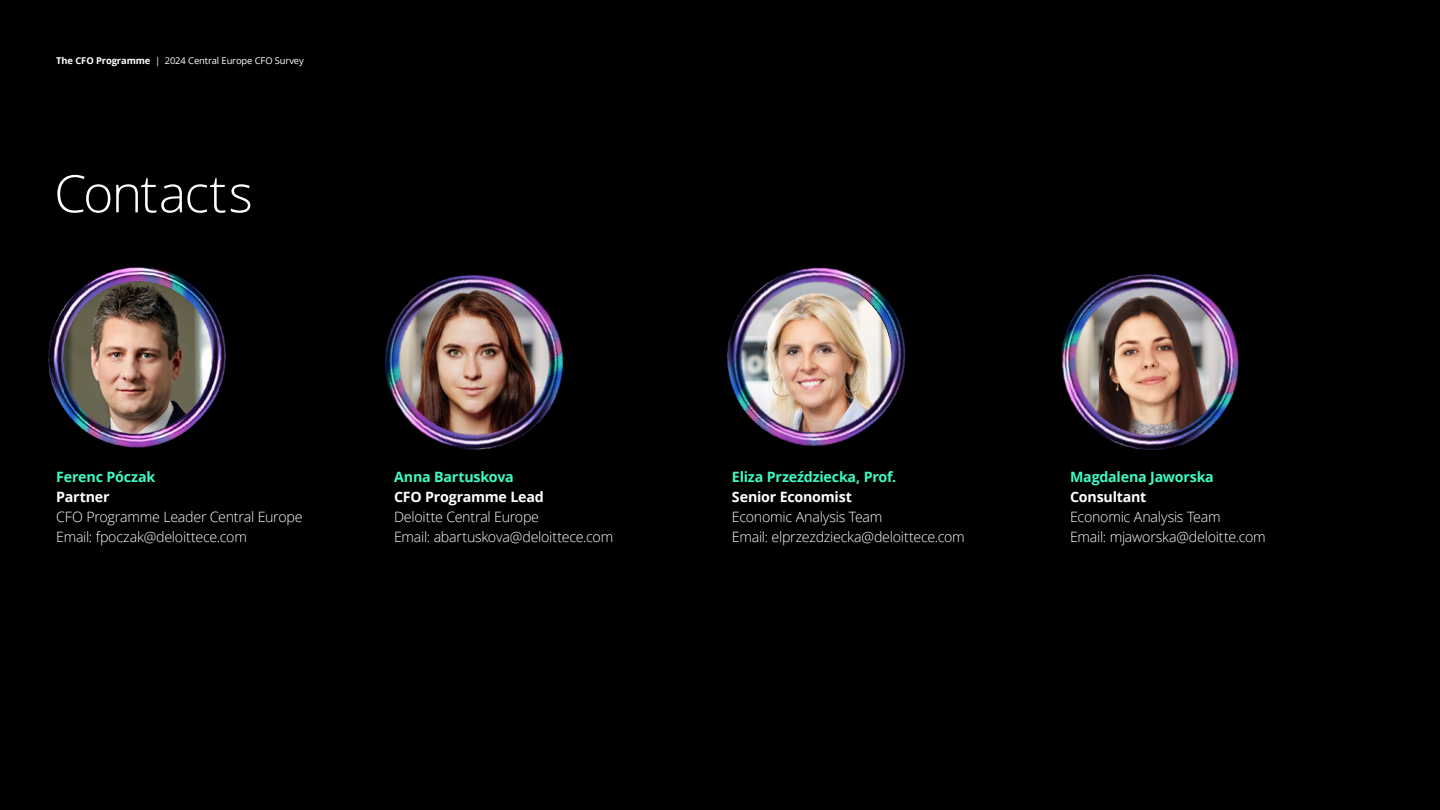
<style>
.page{position:relative;width:1440px;height:810px;background:#000}
.page>*{position:absolute;margin:0;border:0;box-sizing:border-box;transform-origin:0 0}
.t1{font:300 51.75px "Open Sans";letter-spacing:-.035em;color:#fff}
.t2{font:300 14.25px/20.2px "Open Sans";letter-spacing:-.02em;color:#fff}
.t3{font:700 14.25px "Open Sans";letter-spacing:-.015em;color:#3efac5}
.t4{font:700 14.25px "Open Sans";letter-spacing:-.015em;color:#fff}
.t5{font:9.38px "Open Sans";letter-spacing:-.01em;color:#fff}
.s1{font-weight:700}
</style>
<div class="page">
<img style="left:48px;top:242px;width:191px;height:219px">
<img style="left:723px;top:240px;width:192px;height:219px">
<img style="left:322px;top:197px;width:312px;height:305px">
<img style="left:1016px;top:231px;width:284px;height:243px">
<p class="t5" style="left:56px;top:54px;width:249px"><span class="s1">The CFO Programme</span> | 2024 Central Europe CFO Survey</p>
<h1 class="t1" style="left:54px;top:158px;width:200px">Contacts</h1>
<p class="t3" style="left:56px;top:466px;width:100px">Ferenc Póczak</p>
<p class="t4" style="left:56px;top:487px;width:55px">Partner</p>
<p class="t2" style="left:56px;top:506px;width:248px">CFO Programme Leader Central Europe<br>Email: fpoczak@deloittece.com</p>
<p class="t3" style="left:394px;top:466px;width:121px">Anna Bartuskova</p>
<p class="t4" style="left:394px;top:487px;width:151px">CFO Programme Lead</p>
<p class="t2" style="left:394px;top:506px;width:221px">Deloitte Central Europe<br>Email: abartuskova@deloittece.com</p>
<p class="t3" style="left:732px;top:466px;width:166px">Eliza Przeździecka, Prof.</p>
<p class="t4" style="left:732px;top:487px;width:122px">Senior Economist</p>
<p class="t2" style="left:732px;top:506px;width:234px">Economic Analysis Team<br>Email: elprzezdziecka@deloittece.com</p>
<p class="t3" style="left:1070px;top:466px;width:145px">Magdalena Jaworska</p>
<p class="t4" style="left:1070px;top:487px;width:78px">Consultant</p>
<p class="t2" style="left:1070px;top:506px;width:197px">Economic Analysis Team<br>Email: mjaworska@deloitte.com</p>
</div>
